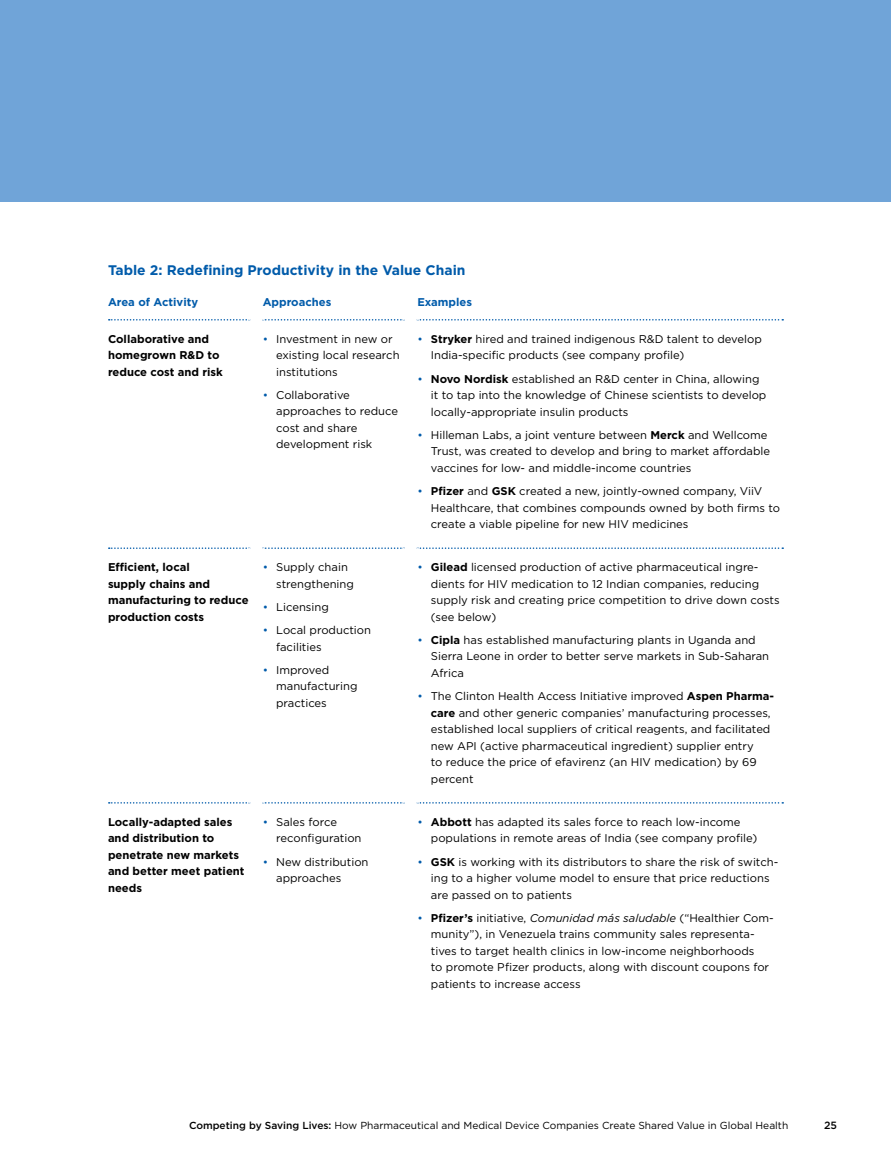
<style>
.page{position:relative;width:891px;height:1161px;background:#fff}
.page>*{position:absolute;margin:0;border:0;box-sizing:border-box;transform-origin:0 0}
.t1{font:700 13.8px "Gotham";color:#005baa}
.t2{font:11.25px/16.5px "Gotham";color:#000}
.t3{font:700 11.25px/16.5px "Gotham";color:#000}
.t4{font:700 11.25px "Gotham";color:#005baa}
.t5{font:500 10.5px "Gotham";color:#000}
.t6{font:10.2px "Gotham";color:#000}
.s1{color:#005baa}
.s2{font-weight:700}
.s3{font-style:italic}
.s4{font-weight:500}
</style>
<div class="page">
<div style="left:0;top:0;width:891px;height:202px;background:#70a4d8"></div>
<svg style="left:109px;top:319px;width:674px;height:2px"></svg>
<svg style="left:109px;top:547px;width:674px;height:2px"></svg>
<svg style="left:109px;top:802px;width:674px;height:2px"></svg>
<p class="t1" style="left:108px;top:262px;width:359px">Table 2: Redefining Productivity in the Value Chain</p>
<p class="t4" style="left:108px;top:296px;width:92px">Area of Activity</p>
<p class="t4" style="left:263px;top:296px;width:70px">Approaches</p>
<p class="t4" style="left:417px;top:296px;width:56px">Examples</p>
<p class="t3" style="left:108px;top:330px;width:116px">Collaborative and homegrown R&amp;D to reduce cost and risk</p>
<p class="t2" style="left:276px;top:330px;width:125px;text-indent:-14px"><span class="s1">•</span> Investment in new or existing local research institutions</p>
<p class="t2" style="left:276px;top:387px;width:123px;text-indent:-14px"><span class="s1">•</span> Collaborative approaches to reduce cost and share development risk</p>
<p class="t2" style="left:431px;top:330px;width:333px;text-indent:-14px"><span class="s1">•</span> <span class="s2">Stryker</span> hired and trained indigenous R&amp;D talent to develop<br>India-specific products (see company profile)</p>
<p class="t2" style="left:431px;top:370px;width:337px;text-indent:-14px"><span class="s1">•</span> <span class="s2">Novo Nordisk</span> established an R&amp;D center in China, allowing it to tap into the knowledge of Chinese scientists to develop locally-appropriate insulin products</p>
<p class="t2" style="left:431px;top:426px;width:341px;text-indent:-14px"><span class="s1">•</span> Hilleman Labs, a joint venture between <span class="s2">Merck</span> and Wellcome<br>Trust, was created to develop and bring to market affordable vaccines for low- and middle-income countries</p>
<p class="t2" style="left:431px;top:483px;width:351px;text-indent:-14px"><span class="s1">•</span> <span class="s2">Pfizer</span> and <span class="s2">GSK</span> created a new, jointly-owned company, ViiV<br>Healthcare, that combines compounds owned by both firms to create a viable pipeline for new HIV medicines</p>
<p class="t3" style="left:108px;top:559px;width:142px">Efficient, local<br>supply chains and manufacturing to reduce production costs</p>
<p class="t2" style="left:276px;top:559px;width:79px;text-indent:-14px"><span class="s1">•</span> Supply chain strengthening</p>
<p class="t2" style="left:263px;top:599px;width:68px"><span class="s1">•</span> Licensing</p>
<p class="t2" style="left:276px;top:622px;width:96px;text-indent:-14px"><span class="s1">•</span> Local production facilities</p>
<p class="t2" style="left:276px;top:662px;width:83px;text-indent:-14px"><span class="s1">•</span> Improved manufacturing practices</p>
<p class="t3" style="left:108px;top:813px;width:138px">Locally-adapted sales and distribution to penetrate new markets and better meet patient needs</p>
<p class="t2" style="left:276px;top:814px;width:87px;text-indent:-14px"><span class="s1">•</span> Sales force reconfiguration</p>
<p class="t2" style="left:276px;top:853px;width:94px;text-indent:-14px"><span class="s1">•</span> New distribution approaches</p>
<p class="t2" style="left:431px;top:559px;width:350px;text-indent:-14px"><span class="s1">•</span> <span class="s2">Gilead</span> licensed production of active pharmaceutical ingre&shy;dients for HIV medication to 12 Indian companies, reducing supply risk and creating price competition to drive down costs (see below)</p>
<p class="t2" style="left:431px;top:632px;width:340px;text-indent:-14px"><span class="s1">•</span> <span class="s2">Cipla</span> has established manufacturing plants in Uganda and<br>Sierra Leone in order to better serve markets in Sub-Saharan<br>Africa</p>
<p class="t2" style="left:431px;top:688px;width:345px;text-indent:-14px"><span class="s1">•</span> The Clinton Health Access Initiative improved <span class="s2">Aspen Pharma&shy;care</span> and other generic companies’ manufacturing processes, established local suppliers of critical reagents, and facilitated new API (active pharmaceutical ingredient) supplier entry<br>to reduce the price of efavirenz (an HIV medication) by 69 percent</p>
<p class="t2" style="left:431px;top:814px;width:328px;text-indent:-14px"><span class="s1">•</span> <span class="s2">Abbott</span> has adapted its sales force to reach low-income populations in remote areas of India (see company profile)</p>
<p class="t2" style="left:431px;top:853px;width:349px;text-indent:-14px"><span class="s1">•</span> <span class="s2">GSK</span> is working with its distributors to share the risk of switch&shy;ing to a higher volume model to ensure that price reductions are passed on to patients</p>
<p class="t2" style="left:431px;top:910px;width:345px;text-indent:-14px"><span class="s1">•</span> <span class="s2">Pfizer’s</span> initiative, <span class="s3">Comunidad más saludable</span> (“Healthier Com&shy;munity”), in Venezuela trains community sales representa&shy;tives to target health clinics in low-income neighborhoods<br>to promote Pfizer products, along with discount coupons for patients to increase access</p>
<p class="t6" style="left:189px;top:1120px;width:601px"><span class="s4">Competing by Saving Lives:</span> How Pharmaceutical and Medical Device Companies Create Shared Value in Global Health</p>
<p class="t5" style="left:824px;top:1120px;width:14px">25</p>
</div>
